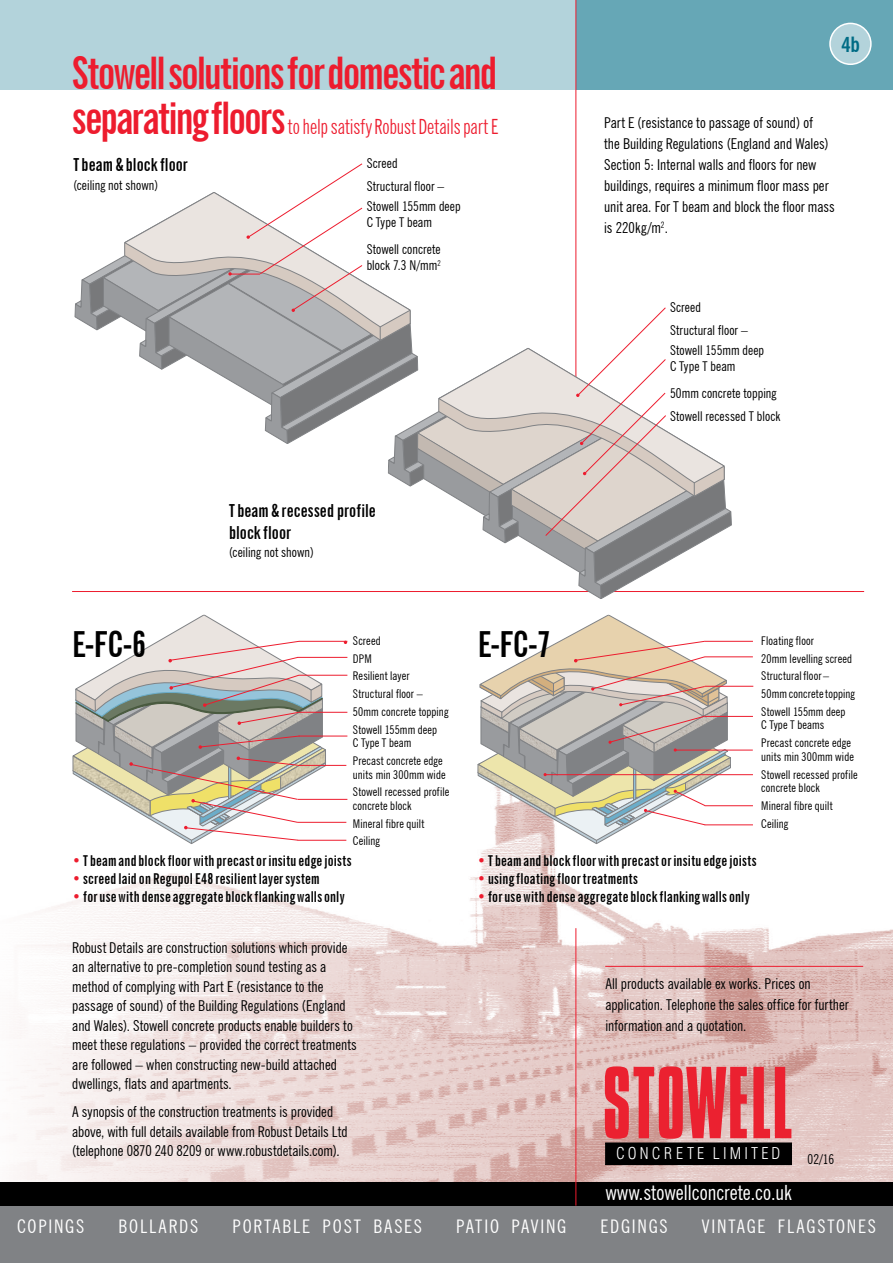
<style>
.page{position:relative;width:893px;height:1263px;background:#fff}
.page>*{position:absolute;margin:0;border:0;box-sizing:border-box;transform-origin:0 0}
.t1{font:87.9px "Compacta BT";letter-spacing:.025em;color:#eb2130;scale:.85 1}
.t2{font:700 extra-condensed 45px "News Gothic BT";letter-spacing:-.04em;color:#ed1c2e}
.t3{font:700 extra-condensed 36px "News Gothic BT";color:#000}
.t4{font:extra-condensed 21px "News Gothic BT";color:#ed1c2e}
.t5{font:condensed 21px "News Gothic BT";color:#fff}
.t6{font:700 condensed 21px "News Gothic BT";color:#006c85}
.t7{font:condensed 18.75px "News Gothic BT";letter-spacing:.095em;color:#fff}
.t8{font:700 extra-condensed 18px/21.6px "News Gothic BT";color:#000}
.t9{font:15.9px "Switzerland Cond Light Plain";letter-spacing:.2em;color:#fff}
.t10{font:condensed 15px/19.5px "News Gothic BT";letter-spacing:.005em;color:#000}
.t11{font:700 extra-condensed 15px "News Gothic BT";letter-spacing:.015em;color:#000}
.t12{font:condensed 13.5px/22.5px "News Gothic BT";letter-spacing:.005em;color:#000}
.t13{font:condensed 12px/17.7px "News Gothic BT";letter-spacing:.015em;color:#000}
.s1{font-weight:700;font-size:45px}
.s2{color:#ed1c2e}
</style>
<div class="page">
<img style="left:0;top:89px;width:893px;height:1093px">
<div style="left:0;top:1183px;width:893px;height:80px;background:#808285"></div>
<div style="left:0;top:1182px;width:893px;height:23px;background:#000"></div>
<div style="left:0;top:0;width:893px;height:89px;background:#b3d3db"></div>
<div style="left:576px;top:0;width:317px;height:89px;background:#66a7b6"></div>
<div style="left:830px;top:23px;width:41px;height:41px;background:#b3d3db;border-radius:50%"></div>
<div style="left:829px;top:23px;width:43px;height:42px;border:2px solid #fff;border-radius:50%"></div>
<hr style="left:575px;top:0;width:1px;height:391px;background:#ed1c2e">
<hr style="left:575px;top:928px;width:1px;height:277px;background:#ed1c2e">
<div style="left:606px;top:1143px;width:185px;height:21px;background:#000"></div>
<div style="left:605px;top:1143px;width:187px;height:22px;border:1px solid #000"></div>
<hr style="left:72px;top:591px;width:792px;height:1px;background:#ed1c2e">
<svg style="left:74px;top:163px;width:658px;height:442px"></svg>
<hr style="left:298px;top:657px;width:49px;height:1px;background:#ed1c2e">
<hr style="left:299px;top:675px;width:48px;height:1px;background:#ed1c2e">
<hr style="left:298px;top:799px;width:49px;height:1px;background:#ed1c2e">
<hr style="left:299px;top:736px;width:48px;height:1px;background:#ed1c2e">
<hr style="left:299px;top:712px;width:48px;height:1px;background:#ed1c2e">
<hr style="left:298px;top:822px;width:48px;height:1px;background:#ed1c2e">
<hr style="left:298px;top:840px;width:48px;height:1px;background:#ed1c2e">
<hr style="left:298px;top:765px;width:48px;height:1px;background:#ed1c2e">
<hr style="left:705px;top:656px;width:48px;height:1px;background:#ed1c2e">
<hr style="left:545px;top:774px;width:208px;height:1px;background:#ed1c2e">
<hr style="left:705px;top:716px;width:48px;height:1px;background:#ed1c2e">
<hr style="left:705px;top:686px;width:48px;height:1px;background:#ed1c2e">
<hr style="left:675px;top:750px;width:78px;height:1px;background:#ed1c2e">
<hr style="left:705px;top:824px;width:48px;height:1px;background:#ed1c2e">
<hr style="left:705px;top:805px;width:48px;height:1px;background:#ed1c2e">
<svg style="left:72px;top:614px;width:254px;height:230px"></svg>
<hr style="left:299px;top:641px;width:48px;height:1px;background:#ed1c2e">
<svg style="left:477px;top:614px;width:254px;height:230px"></svg>
<hr style="left:704px;top:641px;width:49px;height:1px;background:#ed1c2e">
<hr style="left:605px;top:966px;width:258px;height:1px;background:#ed1c2e">
<h2 class="t2" style="left:72px;top:46px;width:427px">Stowell solutions for domestic and</h2>
<h3 class="t4" style="left:72px;top:114px;width:427px"><span class="s1">separating floors</span> to help satisfy Robust Details part E</h3>
<p class="t8" style="left:73px;top:154px;width:116px">T beam &amp; block floor</p>
<p class="t12" style="left:367px;top:152px;width:79px">Screed<br>Structural floor –</p>
<p class="t12" style="left:367px;top:198px;width:95px;line-height:16.2px">Stowell 155mm deep<br>C Type T beam</p>
<p class="t12" style="left:367px;top:241px;width:76px;line-height:16.2px">Stowell concrete block 7.3 N/mm<sup>2</sup></p>
<p class="t12" style="left:73px;top:174px;width:86px">(ceiling not shown)</p>
<p class="t8" style="left:229px;top:500px;width:148px">T beam &amp; recessed profile block floor</p>
<p class="t12" style="left:229px;top:541px;width:86px">(ceiling not shown)</p>
<h3 class="t3" style="left:72px;top:622px;width:75px">E-FC-6</h3>
<h3 class="t3" style="left:478px;top:622px;width:75px">E-FC-7</h3>
<p class="t13" style="left:353px;top:632px;width:97px">Screed<br>DP M<br>Resilient layer<br>Structural floor –<br>50mm concrete topping<br>Stowell 155mm deep</p>
<p class="t13" style="left:353px;top:734px;width:91px">C Type T beam<br>Precast concrete edge</p>
<p class="t13" style="left:353px;top:765px;width:98px">units min 300mm wide<br>Stowell recessed profile</p>
<p class="t13" style="left:353px;top:797px;width:73px">concrete block<br>Mineral fibre quilt<br>Ceiling</p>
<h3 class="t6" style="left:841px;top:32px;width:20px">4b</h3>
<p class="t10" style="left:604px;top:112px;width:232px;line-height:21px">Part E (resistance to passage of sound) of<br>the Building Regulations (England and Wales)<br>Section 5: Internal walls and floors for new buildings, requires a minimum floor mass per unit area. For T beam and block the floor mass is 220kg/m<sup>2</sup>.</p>
<p class="t12" style="left:670px;top:296px;width:79px">Screed<br>Structural floor –</p>
<p class="t12" style="left:670px;top:342px;width:95px;line-height:16.2px">Stowell 155mm deep<br>C Type T beam</p>
<p class="t12" style="left:670px;top:382px;width:112px">50mm concrete topping<br>Stowell recessed T block</p>
<p class="t13" style="left:761px;top:632px;width:95px">Floating floor<br>20mm levelling screed<br>Structural floor –<br>50mm concrete topping<br>Stowell 155mm deep</p>
<p class="t13" style="left:761px;top:716px;width:91px">C Type T beams<br>Precast concrete edge</p>
<p class="t13" style="left:761px;top:747px;width:98px">units min 300mm wide<br>Stowell recessed profile</p>
<p class="t13" style="left:761px;top:779px;width:73px;line-height:18.1px">concrete block<br>Mineral fibre quilt<br>Ceiling</p>
<p class="t11" style="left:72px;top:852px;width:281px"><span class="s2">•</span> T beam and block floor with precast or insitu edge joists</p>
<p class="t11" style="left:72px;top:870px;width:249px"><span class="s2">•</span> screed laid on Regupol E48 resilient layer system</p>
<p class="t11" style="left:72px;top:888px;width:274px"><span class="s2">•</span> for use with dense aggregate block flanking walls only</p>
<p class="t10" style="left:72px;top:937px;width:286px">Robust Details are construction solutions which provide an alternative to pre-completion sound testing as a method of complying with Part E (resistance to the passage of sound) of the Building Regulations (England and Wales). Stowell concrete products enable builders to meet these regulations – provided the correct treatments are followed – when constructing new-build attached dwellings, flats and apartments.</p>
<p class="t10" style="left:72px;top:1102px;width:277px">A synopsis of the construction treatments is provided above, with full details available from Robust Details Ltd (telephone 0870 240 8209 or www.robustdetails.com).</p>
<p class="t11" style="left:477px;top:852px;width:281px"><span class="s2">•</span> T beam and block floor with precast or insitu edge joists</p>
<p class="t11" style="left:477px;top:870px;width:162px"><span class="s2">•</span> using floating floor treatments</p>
<p class="t11" style="left:477px;top:888px;width:274px"><span class="s2">•</span> for use with dense aggregate block flanking walls only</p>
<p class="t10" style="left:605px;top:973px;width:245px;line-height:21px">All products available ex works. Prices on application. Telephone the sales office for further information and a quotation.</p>
<h1 class="t1" style="left:603px;top:1052px;width:225px">STOWELL</h1>
<p class="t9" style="left:616px;top:1144px;width:166px">CONCRETE LIMITED</p>
<h3 class="t5" style="left:605px;top:1180px;width:188px">www.stowellconcrete.co.uk</h3>
<p class="t12" style="left:808px;top:1148px;width:28px">02/16</p>
<p class="t7" style="left:17px;top:1214px;width:67px">copings</p>
<p class="t7" style="left:119px;top:1214px;width:80px">bollards</p>
<p class="t7" style="left:232px;top:1214px;width:116px">Portable post</p>
<p class="t7" style="left:373px;top:1214px;width:25px">bases</p>
<p class="t7" style="left:456px;top:1214px;width:111px">Patio paving</p>
<p class="t7" style="left:600px;top:1214px;width:67px">edgings</p>
<p class="t7" style="left:702px;top:1214px;width:161px">Vintage flagst ones</p>
</div>
